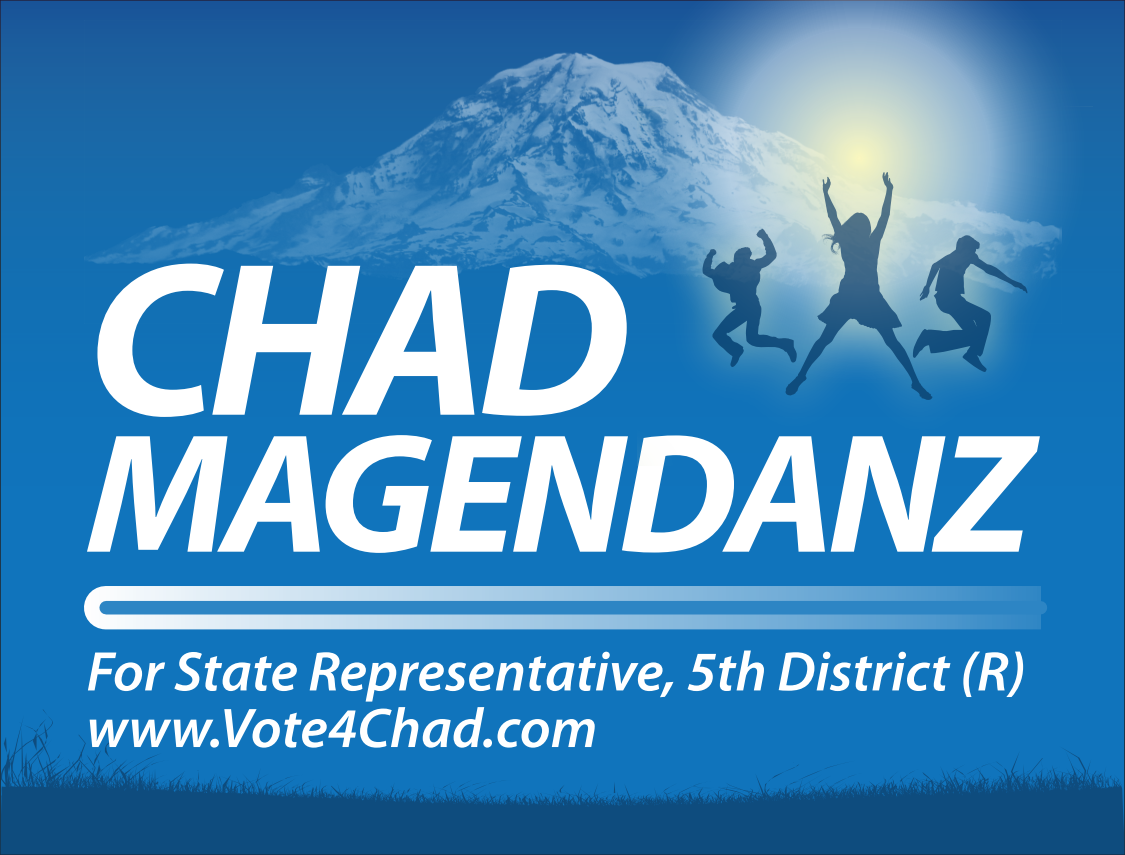
<style>
.page{position:relative;width:1125px;height:855px;background:#fff}
.page>*{position:absolute;margin:0;border:0;box-sizing:border-box;transform-origin:0 0}
.t1{font:italic 700 220.94px "Myriad Pro";color:#fff}
.t2{font:italic 700 171.19px "Myriad Pro";letter-spacing:-.04em;color:#fff}
.t3{font:italic 600 56.25px/56.6px "Myriad Pro";color:#fff}
</style>
<div class="page">
<div style="left:0;top:565px;width:1125px;height:145px;background:#1074bc"></div>
<div style="left:0;top:0;width:1125px;height:565px;background:linear-gradient(to bottom,#1c5f9d,#0d79c2)"></div>
<svg style="left:0;top:710px;width:1125px;height:145px;background:#0f619f"></svg>
<svg style="left:106px;top:586px;width:934px;height:43px;background:#77b0d8"></svg>
<img style="left:84px;top:21px;width:550px;height:303px">
<svg style="left:634px;top:0;width:450px;height:383px;background:#618eb8"></svg>
<img style="left:637px;top:107px;width:456px;height:358px">
<svg style="left:701px;top:171px;width:327px;height:230px;background:#6297b7"></svg>
<h1 class="t1" style="left:86px;top:197px;width:545px">CHAD</h1>
<h2 class="t2" style="left:86px;top:383px;width:947px">MAGENDANZ</h2>
<p class="t3" style="left:86px;top:642px;width:941px">For State Representative, 5th District (R) www.Vote4Chad.com</p>
</div>
